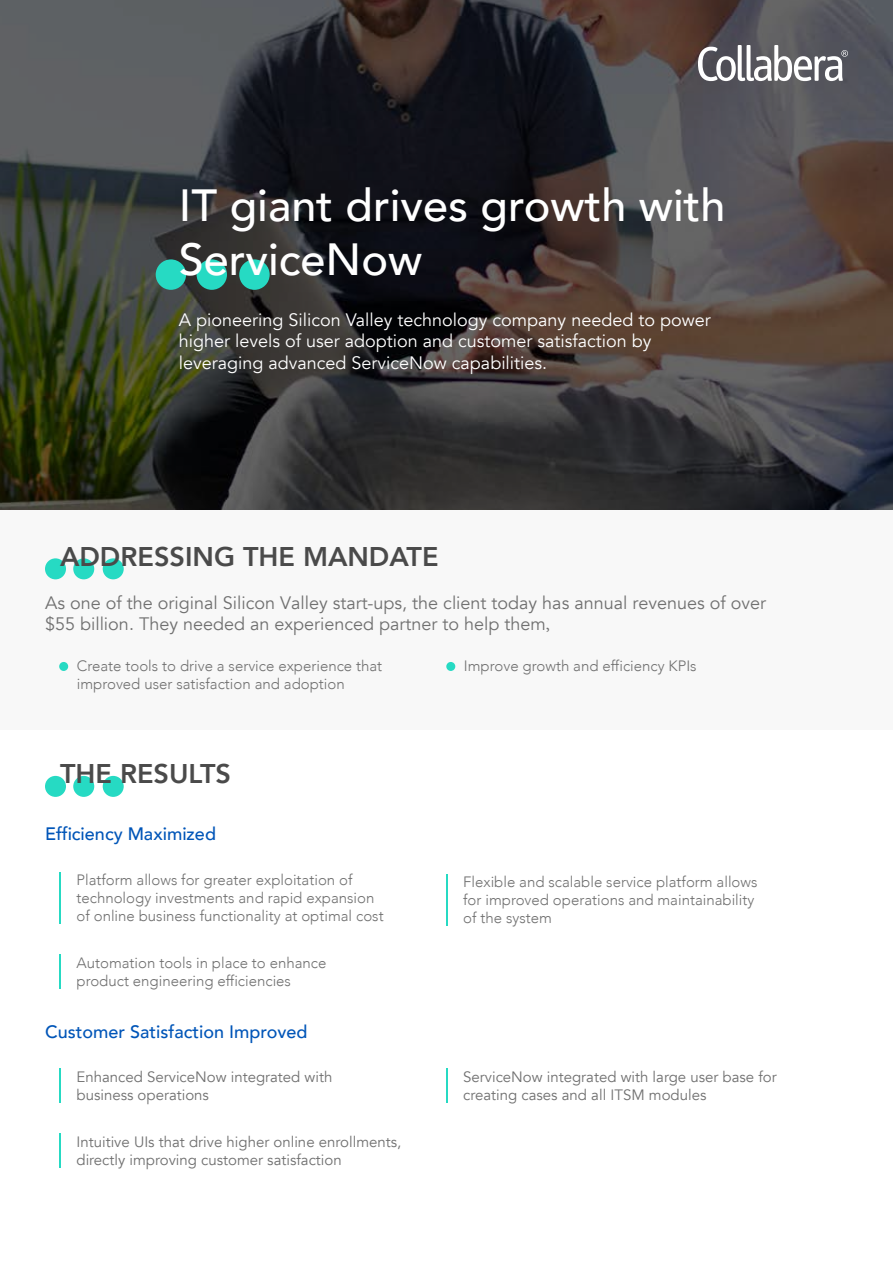
<style>
.page{position:relative;width:893px;height:1263px;background:#fff}
.page>*{position:absolute;margin:0;border:0;box-sizing:border-box;transform-origin:0 0}
.t1{font:500 45px/54px "Avenir";color:#fff}
.t2{font:800 27px "Avenir";color:#4a4a4a}
.t3{font:18px/21.6px "Avenir";color:#fff}
.t4{font:18px/21.6px "Avenir";color:#707070}
.t5{font:500 18px "Avenir";color:#0055b8}
.t6{font:300 15px/18px "Avenir";color:#707070}
.t7{font:15px/18px "Avenir";color:#707070}
.s1{font-family:"Minion Pro"}
</style>
<div class="page">
<svg style="left:0;top:0;width:893px;height:510px;background:#3b3937"></svg>
<div style="left:0;top:510px;width:893px;height:219px;background:#f8f8f8"></div>
<svg style="left:698px;top:45px;width:150px;height:36px"></svg>
<div style="left:156px;top:259px;width:30px;height:31px;background:#26dac3;border-radius:50%"></div>
<div style="left:197px;top:259px;width:30px;height:31px;background:#26dac3;border-radius:50%"></div>
<div style="left:239px;top:259px;width:31px;height:31px;background:#26dac3;border-radius:50%"></div>
<div style="left:45px;top:558px;width:21px;height:21px;background:#26dac3;border-radius:50%"></div>
<div style="left:73px;top:558px;width:21px;height:21px;background:#26dac3;border-radius:50%"></div>
<div style="left:103px;top:558px;width:21px;height:21px;background:#26dac3;border-radius:50%"></div>
<div style="left:446px;top:662px;width:9px;height:9px;background:#26dac3;border-radius:50%"></div>
<div style="left:59px;top:662px;width:9px;height:9px;background:#26dac3;border-radius:50%"></div>
<div style="left:45px;top:776px;width:21px;height:21px;background:#26dac3;border-radius:50%"></div>
<div style="left:73px;top:776px;width:21px;height:21px;background:#26dac3;border-radius:50%"></div>
<div style="left:103px;top:776px;width:21px;height:21px;background:#26dac3;border-radius:50%"></div>
<hr style="left:59px;top:954px;width:2px;height:34px;background:#26dac3">
<hr style="left:446px;top:874px;width:2px;height:51px;background:#26dac3">
<hr style="left:59px;top:872px;width:2px;height:51px;background:#26dac3">
<hr style="left:59px;top:1068px;width:2px;height:34px;background:#26dac3">
<hr style="left:59px;top:1133px;width:2px;height:34px;background:#26dac3">
<hr style="left:446px;top:1068px;width:2px;height:34px;background:#26dac3">
<h1 class="t1" style="left:179px;top:176px;width:548px">IT giant drives growth with<br>ServiceNow</h1>
<p class="t3" style="left:179px;top:309px;width:533px">A pioneering Silicon Valley technology company needed to power higher levels of user adoption and customer satisfaction by leveraging advanced ServiceNow capabilities.</p>
<h2 class="t2" style="left:60px;top:535px;width:380px">ADDRESSING THE MANDATE</h2>
<p class="t4" style="left:45px;top:592px;width:723px">As one of the original Silicon Valley start-ups, the client today has annual revenues of over $55 billion. They needed an experienced partner to help them<span class="s1">,</span></p>
<p class="t6" style="left:77px;top:657px;width:307px">Create tools to drive a service experience that</p>
<p class="t6" style="left:464px;top:657px;width:234px">Improve growth and efficiency KPIs</p>
<p class="t6" style="left:77px;top:675px;width:269px">improved user satisfaction and adoption</p>
<h2 class="t2" style="left:60px;top:753px;width:173px">THE RESULTS</h2>
<p class="t5" style="left:45px;top:818px;width:172px">Efficiency Maximized</p>
<p class="t6" style="left:77px;top:871px;width:309px">Platform allows for greater exploitation of technology investments and rapid expansion of online business functionality at optimal cost</p>
<p class="t6" style="left:77px;top:953px;width:251px">Automation tools in place to enhance product engineering efficiencies</p>
<p class="t5" style="left:45px;top:1016px;width:264px">Customer Satisfaction Improved</p>
<p class="t7" style="left:77px;top:1068px;width:257px">Enhanced ServiceNow integrated with business operations</p>
<p class="t7" style="left:77px;top:1133px;width:326px">Intuitive UIs that drive higher online enrollments, directly improving customer satisfaction</p>
<p class="t6" style="left:463px;top:873px;width:296px">Flexible and scalable service platform allows for improved operations and maintainability of the system</p>
<p class="t7" style="left:463px;top:1068px;width:315px">ServiceNow integrated with large user base for creating cases and all ITSM modules</p>
</div>
